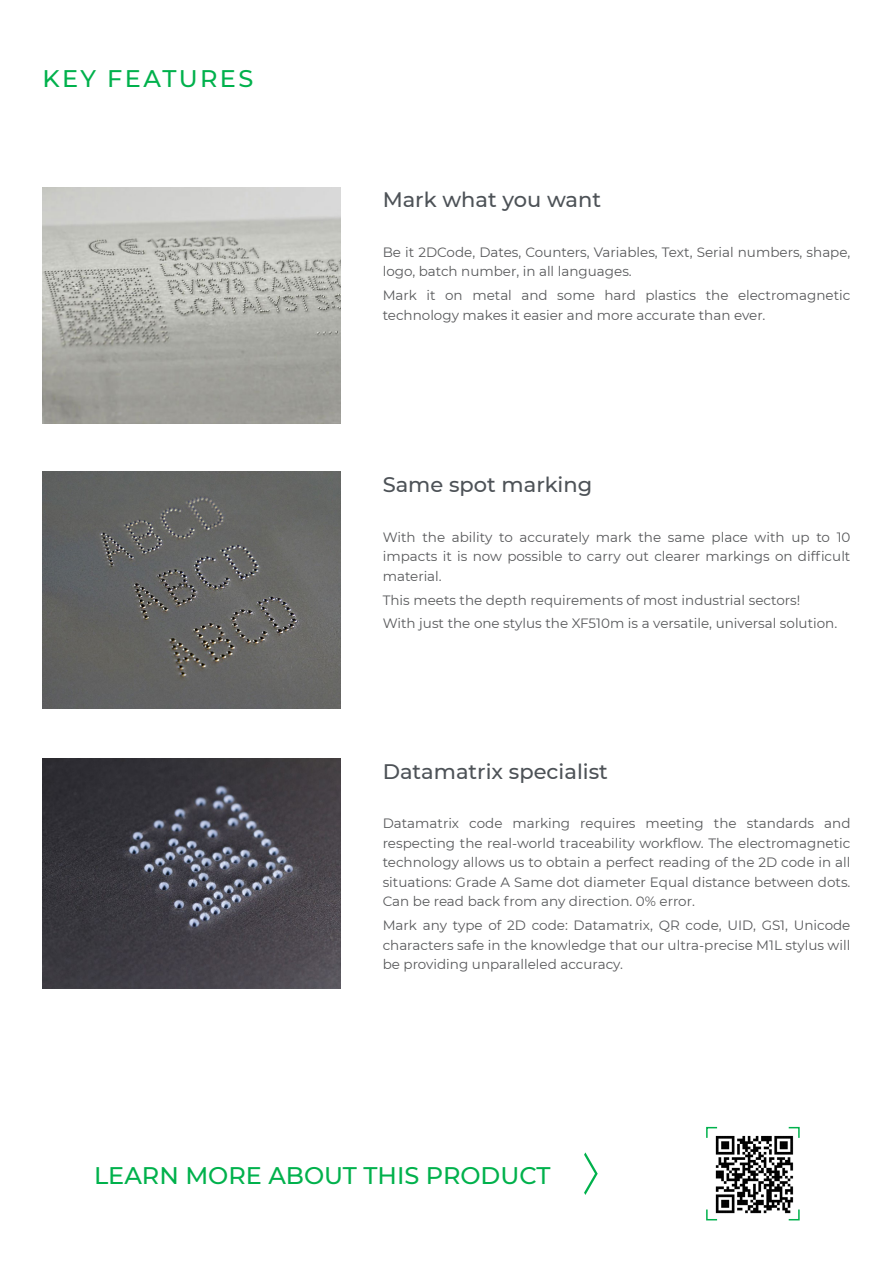
<style>
.page{position:relative;width:893px;height:1263px;background:#fff}
.page>*{position:absolute;margin:0;border:0;box-sizing:border-box;transform-origin:0 0}
.t1{font:500 24px "Montserrat";color:#00b14c}
.t2{font:500 24px "Montserrat";letter-spacing:.1em;color:#00b14c}
.t3{font:500 21px "Montserrat";color:#4d5257}
.t4{font:13.5px/19.5px "Montserrat";color:#58595b}
</style>
<div class="page">
<img style="left:43px;top:472px;width:297px;height:236px">
<img style="left:43px;top:187px;width:297px;height:236px">
<img style="left:43px;top:758px;width:297px;height:231px">
<svg style="left:584px;top:1152px;width:14px;height:43px"></svg>
<svg style="left:706px;top:1126px;width:94px;height:95px"></svg>
<img style="left:712px;top:1132px;width:83px;height:83px">
<h1 class="t2" style="left:43px;top:62px;width:212px">KEY FEATURES</h1>
<h2 class="t3" style="left:383px;top:185px;width:220px">Mark what you want</h2>
<p class="t4" style="left:383px;top:242px;width:469px">Be it 2DCode, Dates, Counters, Variables, Text, Serial numbers, shape, logo, batch number, in all languages.</p>
<p class="t4" style="left:383px;top:285px;width:469px">Mark it on metal and some hard plastics the electromagnetic technology makes it easier and more accurate than ever.</p>
<h2 class="t3" style="left:383px;top:470px;width:211px">Same spot marking</h2>
<p class="t4" style="left:383px;top:527px;width:469px;text-align:justify">With the ability to accurately mark the same place with up to 10 impacts it is now possible to carry out clearer markings on difficult material.</p>
<p class="t4" style="left:383px;top:587px;width:456px;line-height:23.7px">This meets the depth requirements of most industrial sectors!<br>With just the one stylus the XF510m is a versatile, universal solution.</p>
<h2 class="t3" style="left:383px;top:756px;width:227px">Datamatrix specialist</h2>
<p class="t4" style="left:383px;top:813px;width:469px;text-align:justify">Datamatrix code marking requires meeting the standards and respecting the real-world traceability workflow. The electromagnetic technology allows us to obtain a perfect reading of the 2D code in all situations: Grade A Same dot diameter Equal distance between dots.<br>Can be read back from any direction. 0% error.</p>
<p class="t4" style="left:383px;top:915px;width:469px;text-align:justify">Mark any type of 2D code: Datamatrix, QR code, UID, GS1, Unicode characters safe in the knowledge that our ultra-precise M1L stylus will be providing unparalleled accuracy.</p>
<h1 class="t1" style="left:94px;top:1159px;width:458px">LEARN MORE ABOUT THIS PRODUCT</h1>
</div>
